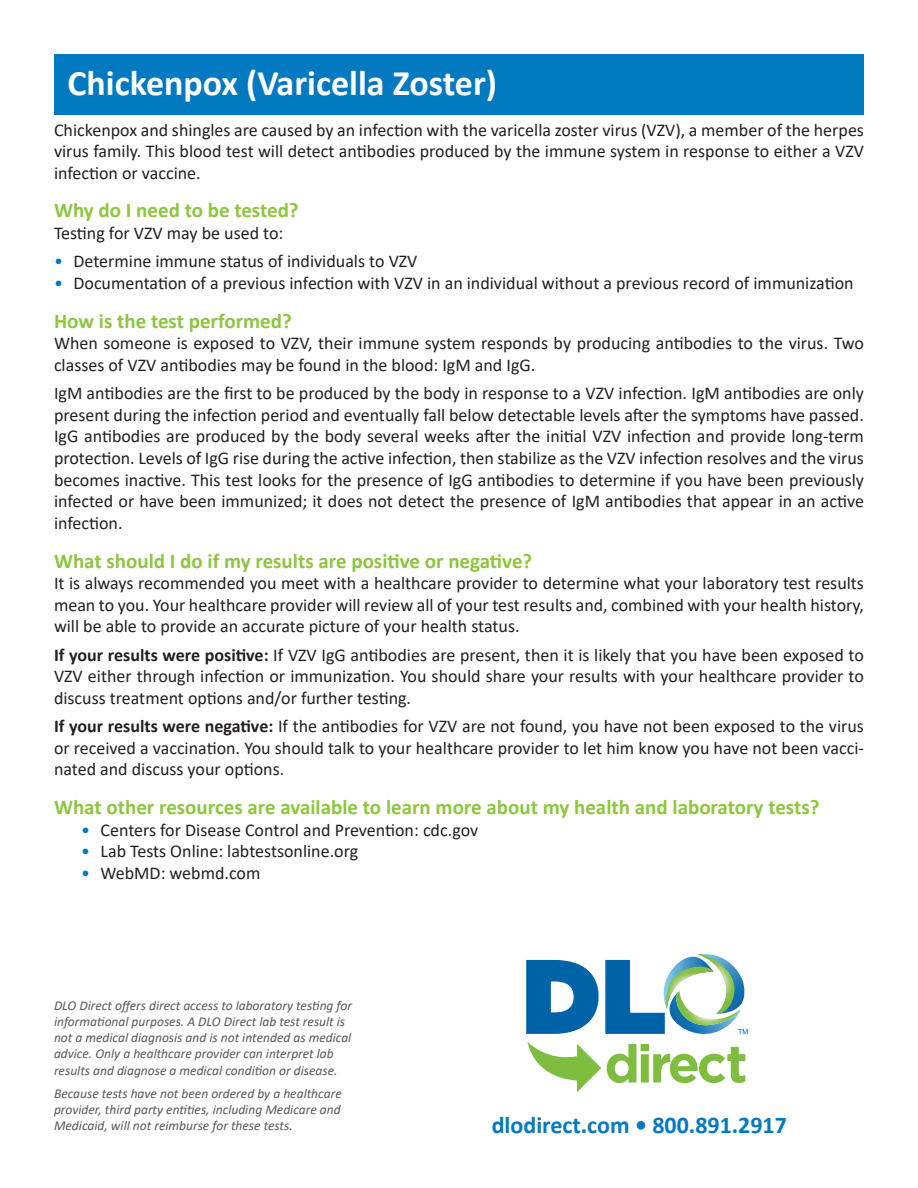
<style>
.page{position:relative;width:918px;height:1188px;background:#fff}
.page>*{position:absolute;margin:0;border:0;box-sizing:border-box;transform-origin:0 0}
.t1{font:700 36px "Calibri";color:#fff}
.t2{font:700 24px "Calibri";color:#0079c1}
.t3{font:700 21px "Calibri";color:#8dc63f}
.t4{font:18px/21.6px "Calibri";color:#231f20;text-align:justify}
.t5{font:italic 13.5px/16.2px "Calibri";color:#57585a}
.s1{color:#0079c1}
.s2{font-weight:700}
</style>
<div class="page">
<div style="left:54px;top:54px;width:810px;height:60px;background:#0079c1"></div>
<svg style="left:526px;top:954px;width:222px;height:138px"></svg>
<p class="t1" style="left:68px;top:58px;width:431px">Chickenpox (Varicella Zoster)</p>
<p class="t4" style="left:54px;top:118px;width:812px">Chickenpox and shingles are caused by an infection with the varicella zoster virus (VZV), a member of the herpes virus family. This blood test will detect antibodies produced by the immune system in response to either a VZV infection or vaccine.</p>
<p class="t3" style="left:54px;top:196px;width:246px">Why do I need to be tested?</p>
<p class="t4" style="left:54px;top:222px;width:231px">Testing for VZV may be used to:</p>
<p class="t4" style="left:54px;top:250px;width:365px"><span class="s1">•</span> Determine immune status of individuals to VZV</p>
<p class="t4" style="left:54px;top:272px;width:801px"><span class="s1">•</span> Documentation of a previous infection with VZV in an individual without a previous record of immunization</p>
<p class="t3" style="left:54px;top:306px;width:239px">How is the test performed?</p>
<p class="t4" style="left:54px;top:332px;width:811px">When someone is exposed to VZV, their immune system responds by producing antibodies to the virus. Two classes of VZV antibodies may be found in the blood: IgM and IgG.</p>
<p class="t4" style="left:54px;top:382px;width:812px">IgM antibodies are the first to be produced by the body in response to a VZV infection. IgM antibodies are only present during the infection period and eventually fall below detectable levels after the symptoms have passed.<br>IgG antibodies are produced by the body several weeks after the initial VZV infection and provide long-term protection. Levels of IgG rise during the active infection, then stabilize as the VZV infection resolves and the virus becomes inactive. This test looks for the presence of IgG antibodies to determine if you have been previously infected or have been immunized; it does not detect the presence of IgM antibodies that appear in an active infection.</p>
<p class="t3" style="left:54px;top:546px;width:480px">What should I do if my results are positive or negative?</p>
<p class="t4" style="left:54px;top:572px;width:812px">It is always recommended you meet with a healthcare provider to determine what your laboratory test results mean to you. Your healthcare provider will review all of your test results and, combined with your health history, will be able to provide an accurate picture of your health status.</p>
<p class="t4" style="left:54px;top:643px;width:811px"><span class="s2">If your results were positive:</span> If VZV IgG antibodies are present, then it is likely that you have been exposed to VZV either through infection or immunization. You should share your results with your healthcare provider to discuss treatment options and/or further testing.</p>
<p class="t4" style="left:54px;top:715px;width:811px"><span class="s2">If your results were negative:</span> If the antibodies for VZV are not found, you have not been exposed to the virus or received a vaccination. You should talk to your healthcare provider to let him know you have not been vacci&shy;nated and discuss your options.</p>
<p class="t3" style="left:54px;top:792px;width:767px">What other resources are available to learn more about my health and laboratory tests?</p>
<p class="t4" style="left:81px;top:819px;width:399px"><span class="s1">•</span> Centers for Disease Control and Prevention: cdc.gov</p>
<p class="t4" style="left:81px;top:840px;width:279px"><span class="s1">•</span> Lab Tests Online: labtestsonline.org</p>
<p class="t4" style="left:81px;top:862px;width:181px"><span class="s1">•</span> WebMD: webmd.com</p>
<p class="t5" style="left:54px;top:997px;width:300px">DLO Direct offers direct access to laboratory testing for informational purposes. A DLO Direct lab test result is not a medical diagnosis and is not intended as medical advice. Only a healthcare provider can interpret lab results and diagnose a medical condition or disease.</p>
<p class="t5" style="left:54px;top:1084px;width:289px;text-align:justify">Because tests have not been ordered by a healthcare provider, third party entities, including Medicare and Medicaid, will not reimburse for these tests.</p>
<p class="t2" style="left:492px;top:1108px;width:297px">dlodirect.com • 800.891.2917</p>
</div>
